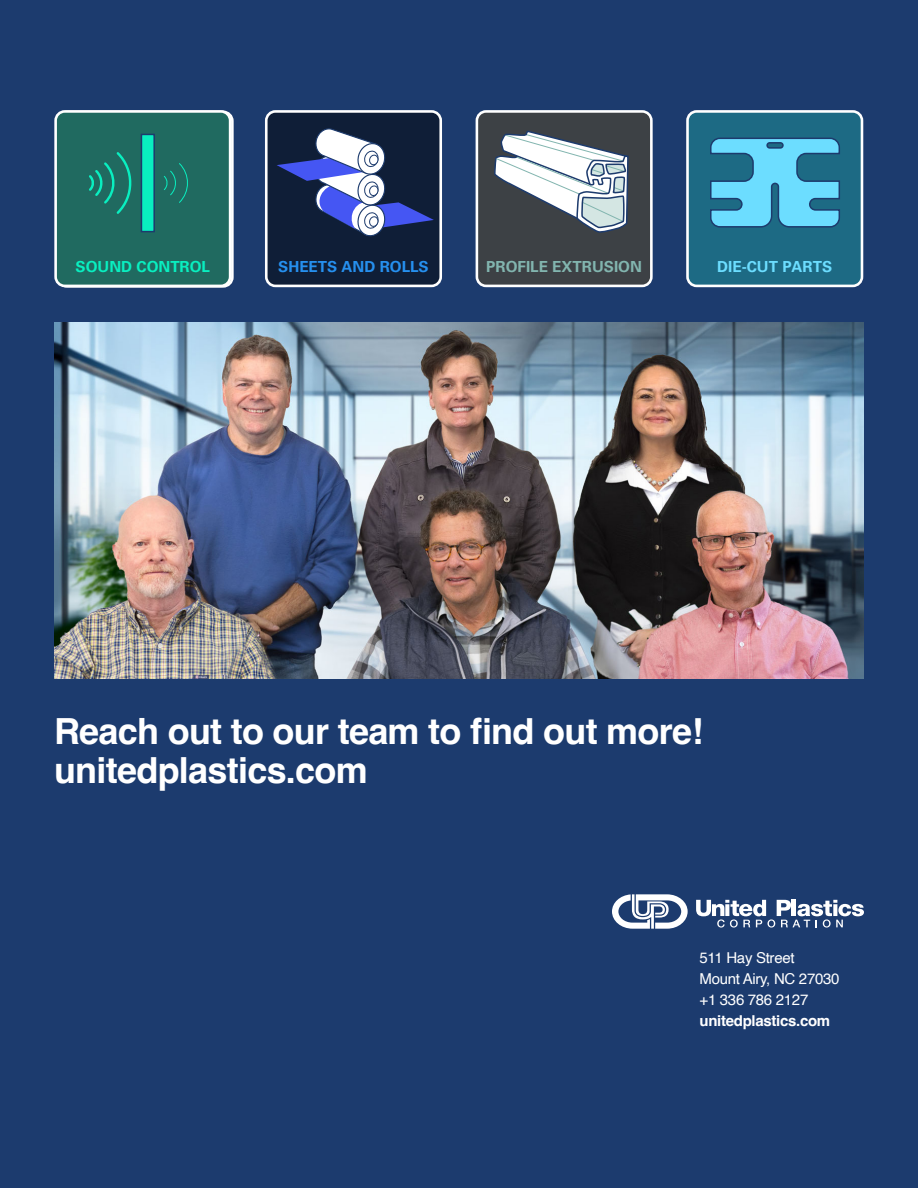
<style>
.page{position:relative;width:918px;height:1188px;background:#1c3b6e}
.page>*{position:absolute;margin:0;border:0;box-sizing:border-box;transform-origin:0 0}
.t1{font:700 36px/39px "Helvetica";letter-spacing:-.02em;color:#fff}
.t2{font:700 15.15px "Univers";color:#09efc0}
.t3{font:700 15.15px "Univers";color:#82b5af}
.t4{font:700 15.15px "Univers";color:#2690ef}
.t5{font:700 15.15px "Univers";color:#6cddff}
.t6{font:15px "Helvetica";letter-spacing:-.02em;color:#fff}
.t7{font:700 15px "Helvetica";letter-spacing:-.02em;color:#fff}
</style>
<div class="page">
<svg style="left:696px;top:900px;width:168px;height:28px"></svg>
<svg style="left:612px;top:894px;width:76px;height:35px"></svg>
<div style="left:57px;top:111px;width:177px;height:177px;border:3px solid #fff;border-radius:9px"></div>
<img style="left:55px;top:322px;width:808px;height:356px">
<div style="left:56px;top:111px;width:174px;height:175px;background:#206a60;border-radius:9px"></div>
<div style="left:54px;top:110px;width:177px;height:177px;border:3px solid #fff;border-radius:9px"></div>
<div style="left:141px;top:134px;width:13px;height:98px;background:#09efc0"></div>
<div style="left:141px;top:134px;width:14px;height:98px;border:2px solid #1d3b6d"></div>
<svg style="left:89px;top:152px;width:43px;height:62px"></svg>
<svg style="left:164px;top:163px;width:24px;height:40px"></svg>
<div style="left:477px;top:111px;width:174px;height:175px;background:#3d4145;border-radius:9px"></div>
<div style="left:476px;top:110px;width:177px;height:177px;border:3px solid #fff;border-radius:9px"></div>
<svg style="left:494px;top:130px;width:135px;height:103px"></svg>
<div style="left:266px;top:111px;width:175px;height:175px;background:#0f1e37;border-radius:9px"></div>
<div style="left:265px;top:110px;width:177px;height:177px;border:3px solid #fff;border-radius:9px"></div>
<svg style="left:277px;top:128px;width:157px;height:109px"></svg>
<div style="left:688px;top:111px;width:174px;height:175px;background:#1d6a84;border-radius:9px"></div>
<div style="left:686px;top:110px;width:177px;height:177px;border:3px solid #fff;border-radius:9px"></div>
<svg style="left:710px;top:137px;width:130px;height:91px"></svg>
<p class="t2" style="left:76px;top:257px;width:136px">SOUND CONTROL</p>
<p class="t4" style="left:278px;top:257px;width:152px">SHEETS AND ROLLS</p>
<p class="t3" style="left:486px;top:257px;width:157px">PROFILE EXTRUSION</p>
<p class="t5" style="left:717px;top:257px;width:117px">DIE-CUT PARTS</p>
<p class="t2" style="left:78px;top:258px;width:136px">SOUND CONTROL</p>
<p class="t1" style="left:54px;top:716px;width:651px">Reach out to our team to find out more! unitedplastics.com</p>
<p class="t6" style="left:700px;top:946px;width:97px">511 Hay Street</p>
<p class="t6" style="left:700px;top:967px;width:141px">Mount Airy, NC 27030</p>
<p class="t6" style="left:700px;top:988px;width:110px">+1 336 786 2127</p>
<p class="t7" style="left:700px;top:1011px;width:132px">unitedplastics.com</p>
</div>
